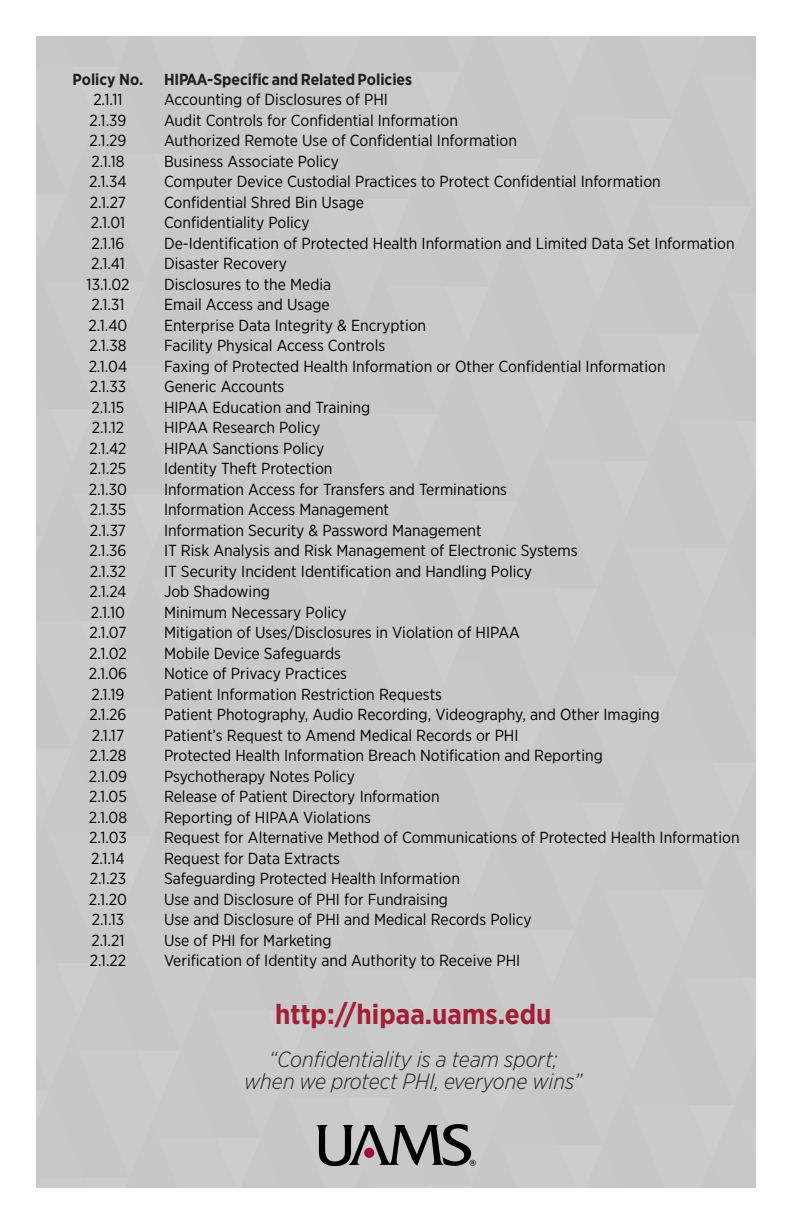
<style>
.page{position:relative;width:792px;height:1224px;background:#fff}
.page>*{position:absolute;margin:0;border:0;box-sizing:border-box;transform-origin:0 0}
.t1{font:700 28px "Gotham Narrow";color:#a41f35}
.t2{font:italic 300 22px/22.8px "Gotham Narrow";color:#231f20;text-align:center}
.t3{font:16px "Gotham Narrow";color:#000}
.t4{font:700 16px "Gotham Narrow";color:#231f20}
</style>
<div class="page">
<div style="left:36px;top:36px;width:720px;height:1152px;background:#c9c8c9"></div>
<p class="t4" style="left:73px;top:69px;width:72px">Policy No.</p>
<p class="t4" style="left:164px;top:69px;width:250px">HIPAA-Specific and Related Policies</p>
<p class="t3" style="left:93px;top:90px;width:31px">2.1.11</p>
<p class="t3" style="left:164px;top:90px;width:225px">Accounting of Disclosures of PHI</p>
<p class="t3" style="left:89px;top:110px;width:39px">2.1.39</p>
<p class="t3" style="left:164px;top:110px;width:295px">Audit Controls for Confidential Information</p>
<p class="t3" style="left:89px;top:131px;width:39px">2.1.29</p>
<p class="t3" style="left:164px;top:131px;width:355px">Authorized Remote Use of Confidential Information</p>
<p class="t3" style="left:92px;top:151px;width:34px">2.1.18</p>
<p class="t3" style="left:164px;top:151px;width:176px">Business Associate Policy</p>
<p class="t3" style="left:89px;top:172px;width:39px">2.1.34</p>
<p class="t3" style="left:164px;top:172px;width:498px">Computer Device Custodial Practices to Protect Confidential Information</p>
<p class="t3" style="left:90px;top:192px;width:38px">2.1.27</p>
<p class="t3" style="left:164px;top:192px;width:202px">Confidential Shred Bin Usage</p>
<p class="t3" style="left:91px;top:213px;width:36px">2.1.01</p>
<p class="t3" style="left:164px;top:213px;width:147px">Confidentiality Policy</p>
<p class="t3" style="left:91px;top:233px;width:35px">2.1.16</p>
<p class="t3" style="left:164px;top:233px;width:572px">De-Identification of Protected Health Information and Limited Data Set Information</p>
<p class="t3" style="left:91px;top:254px;width:35px">2.1.41</p>
<p class="t3" style="left:164px;top:254px;width:124px">Disaster Recovery</p>
<p class="t3" style="left:87px;top:274px;width:44px">13.1.02</p>
<p class="t3" style="left:164px;top:274px;width:169px">Disclosures to the Media</p>
<p class="t3" style="left:91px;top:295px;width:35px">2.1.31</p>
<p class="t3" style="left:164px;top:295px;width:167px">Email Access and Usage</p>
<p class="t3" style="left:89px;top:315px;width:40px">2.1.40</p>
<p class="t3" style="left:164px;top:315px;width:264px">Enterprise Data Integrity &amp; Encryption</p>
<p class="t3" style="left:90px;top:336px;width:38px">2.1.38</p>
<p class="t3" style="left:164px;top:336px;width:223px">Facility Physical Access Controls</p>
<p class="t3" style="left:89px;top:356px;width:40px">2.1.04</p>
<p class="t3" style="left:164px;top:356px;width:503px">Faxing of Protected Health Information or Other Confidential Information</p>
<p class="t3" style="left:90px;top:377px;width:38px">2.1.33</p>
<p class="t3" style="left:164px;top:377px;width:122px">Generic Accounts</p>
<p class="t3" style="left:92px;top:397px;width:34px">2.1.15</p>
<p class="t3" style="left:164px;top:397px;width:208px">HIPAA Education and Training</p>
<p class="t3" style="left:92px;top:418px;width:34px">2.1.12</p>
<p class="t3" style="left:164px;top:418px;width:158px">HIPAA Research Policy</p>
<p class="t3" style="left:89px;top:438px;width:39px">2.1.42</p>
<p class="t3" style="left:164px;top:438px;width:162px">HIPAA Sanctions Policy</p>
<p class="t3" style="left:90px;top:459px;width:38px">2.1.25</p>
<p class="t3" style="left:164px;top:459px;width:170px">Identity Theft Protection</p>
<p class="t3" style="left:89px;top:479px;width:40px">2.1.30</p>
<p class="t3" style="left:164px;top:479px;width:345px">Information Access for Transfers and Terminations</p>
<p class="t3" style="left:90px;top:500px;width:38px">2.1.35</p>
<p class="t3" style="left:164px;top:500px;width:227px">Information Access Management</p>
<p class="t3" style="left:90px;top:520px;width:38px">2.1.37</p>
<p class="t3" style="left:164px;top:520px;width:319px">Information Security &amp; Password Management</p>
<p class="t3" style="left:89px;top:541px;width:39px">2.1.36</p>
<p class="t3" style="left:164px;top:541px;width:415px">IT Risk Analysis and Risk Management of Electronic Systems</p>
<p class="t3" style="left:90px;top:561px;width:38px">2.1.32</p>
<p class="t3" style="left:164px;top:561px;width:370px">IT Security Incident Identification and Handling Policy</p>
<p class="t3" style="left:89px;top:582px;width:39px">2.1.24</p>
<p class="t3" style="left:164px;top:582px;width:108px">Job Shadowing</p>
<p class="t3" style="left:91px;top:602px;width:36px">2.1.10</p>
<p class="t3" style="left:164px;top:602px;width:184px">Minimum Necessary Policy</p>
<p class="t3" style="left:89px;top:623px;width:39px">2.1.07</p>
<p class="t3" style="left:164px;top:623px;width:357px">Mitigation of Uses/Disclosures in Violation of HIPAA</p>
<p class="t3" style="left:89px;top:643px;width:39px">2.1.02</p>
<p class="t3" style="left:164px;top:643px;width:178px">Mobile Device Safeguards</p>
<p class="t3" style="left:89px;top:664px;width:40px">2.1.06</p>
<p class="t3" style="left:164px;top:664px;width:185px">Notice of Privacy Practices</p>
<p class="t3" style="left:91px;top:684px;width:35px">2.1.19</p>
<p class="t3" style="left:164px;top:684px;width:280px">Patient Information Restriction Requests</p>
<p class="t3" style="left:89px;top:705px;width:39px">2.1.26</p>
<p class="t3" style="left:164px;top:705px;width:497px">Patient Photography, Audio Recording, Videography, and Other Imaging</p>
<p class="t3" style="left:92px;top:725px;width:34px">2.1.17</p>
<p class="t3" style="left:164px;top:725px;width:356px">Patient’s Request to Amend Medical Records or PHI</p>
<p class="t3" style="left:90px;top:746px;width:38px">2.1.28</p>
<p class="t3" style="left:164px;top:746px;width:440px">Protected Health Information Breach Notification and Reporting</p>
<p class="t3" style="left:89px;top:766px;width:40px">2.1.09</p>
<p class="t3" style="left:164px;top:766px;width:192px">Psychotherapy Notes Policy</p>
<p class="t3" style="left:89px;top:787px;width:39px">2.1.05</p>
<p class="t3" style="left:164px;top:787px;width:277px">Release of Patient Directory Information</p>
<p class="t3" style="left:89px;top:807px;width:40px">2.1.08</p>
<p class="t3" style="left:164px;top:807px;width:209px">Reporting of HIPAA Violations</p>
<p class="t3" style="left:89px;top:828px;width:39px">2.1.03</p>
<p class="t3" style="left:164px;top:828px;width:577px">Request for Alternative Method of Communications of Protected Health Information</p>
<p class="t3" style="left:91px;top:848px;width:35px">2.1.14</p>
<p class="t3" style="left:164px;top:848px;width:178px">Request for Data Extracts</p>
<p class="t3" style="left:90px;top:869px;width:38px">2.1.23</p>
<p class="t3" style="left:164px;top:869px;width:297px">Safeguarding Protected Health Information</p>
<p class="t3" style="left:89px;top:889px;width:40px">2.1.20</p>
<p class="t3" style="left:164px;top:889px;width:286px">Use and Disclosure of PHI for Fundraising</p>
<p class="t3" style="left:92px;top:910px;width:34px">2.1.13</p>
<p class="t3" style="left:164px;top:910px;width:369px">Use and Disclosure of PHI and Medical Records Policy</p>
<p class="t3" style="left:91px;top:930px;width:35px">2.1.21</p>
<p class="t3" style="left:164px;top:930px;width:169px">Use of PHI for Marketing</p>
<p class="t3" style="left:90px;top:951px;width:38px">2.1.22</p>
<p class="t3" style="left:164px;top:951px;width:358px">Verification of Identity and Authority to Receive PHI</p>
<h1 class="t1" style="left:275px;top:996px;width:278px">http://hipaa.uams.edu</h1>
<h2 class="t2" style="left:244px;top:1047px;width:340px">“Confidentiality is a team sport; when we protect PHI, everyone wins”</h2>
</div>
